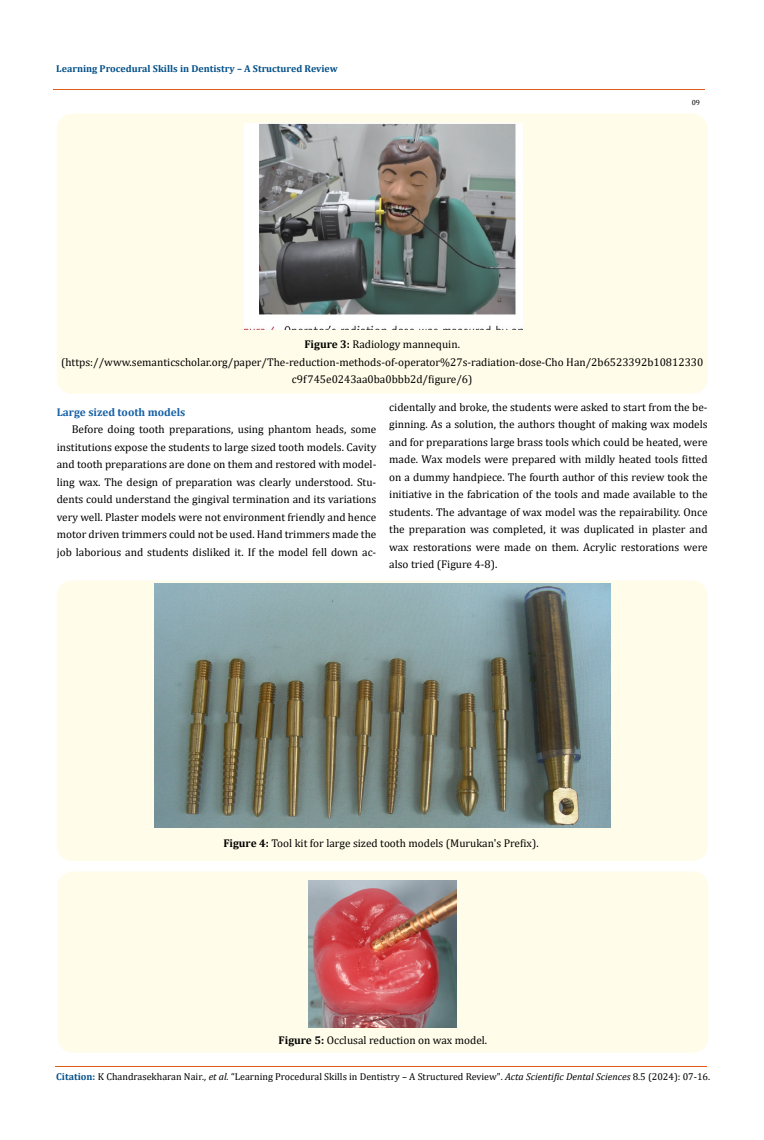
<style>
.page{position:relative;width:764px;height:1140px;background:#fff}
.page>*{position:absolute;margin:0;border:0;box-sizing:border-box;transform-origin:0 0}
.t1{font:11.25px/17.5px "Cambria";color:#000;text-align:justify}
.t2{font:700 11.25px "Cambria";color:#1560a6}
.t3{font:10px "Cambria";color:#000}
.t4{font:700 10px "Cambria";color:#035089}
.t5{font:7.5px "Cambria";color:#000}
.s1{font-weight:700}
.s2{font-weight:700;color:#035089}
.s3{font-style:italic}
</style>
<div class="page">
<hr style="left:54px;top:90px;width:651px;height:1px;background:#e05d1a">
<div style="left:57px;top:114px;width:650px;height:280px;background:#fffde9;border-radius:15px"></div>
<img style="left:244px;top:123px;width:279px;height:207px">
<div style="left:57px;top:580px;width:650px;height:281px;background:#fffde9;border-radius:15px"></div>
<img style="left:154px;top:583px;width:456px;height:245px">
<div style="left:57px;top:871px;width:651px;height:182px;background:#fffde9;border-radius:15px"></div>
<img style="left:309px;top:880px;width:148px;height:147px">
<hr style="left:55px;top:1067px;width:651px;height:1px;background:#e05d1a">
<p class="t4" style="left:56px;top:61px;width:283px">Learning Procedural Skills in Dentistry – A Structured Review</p>
<p class="t5" style="left:692px;top:98px;width:10px">09</p>
<p class="t1" style="left:61px;top:336px;width:644px;text-align:center"><span class="s1">Figure 3:</span> Radiology mannequin. (https://www.semanticscholar.org/paper/The-reduction-methods-of-operator%27s-radiation-dose-Cho Han/2b6523392b10812330 c9f745e0243aa0ba0bbb2d/figure/6)</p>
<p class="t2" style="left:57px;top:404px;width:130px">Large sized tooth models</p>
<p class="t1" style="left:57px;top:420px;width:321px;text-indent:15px">Before doing tooth preparations, using phantom heads, some institutions expose the students to large sized tooth models. Cavity and tooth preparations are done on them and restored with model&shy;ling wax. The design of preparation was clearly understood. Stu&shy;dents could understand the gingival termination and its variations very well. Plaster models were not environment friendly and hence motor driven trimmers could not be used. Hand trimmers made the job laborious and students disliked it. If the model fell down ac-</p>
<p class="t1" style="left:389px;top:398px;width:320px">cidentally and broke, the students were asked to start from the be&shy;ginning. As a solution, the authors thought of making wax models and for preparations large brass tools which could be heated, were made. Wax models were prepared with mildly heated tools fitted on a dummy handpiece. The fourth author of this review took the initiative in the fabrication of the tools and made available to the students. The advantage of wax model was the repairability. Once the preparation was completed, it was duplicated in plaster and wax restorations were made on them. Acrylic restorations were also tried (Figure 4-8).</p>
<p class="t1" style="left:223px;top:834px;width:317px"><span class="s1">Figure 4:</span> Tool kit for large sized tooth models (Murukan's Prefix).</p>
<p class="t1" style="left:279px;top:1031px;width:210px"><span class="s1">Figure 5:</span> Occlusal reduction on wax model.</p>
<p class="t3" style="left:56px;top:1070px;width:655px"><span class="s2">Citation:</span> K Chandrasekharan Nair<span class="s3">., et al.</span> “Learning Procedural Skills in Dentistry – A Structured Review". <span class="s3">Acta Scientific Dental Sciences</span> 8.5 (2024): 07-16.</p>
</div>
